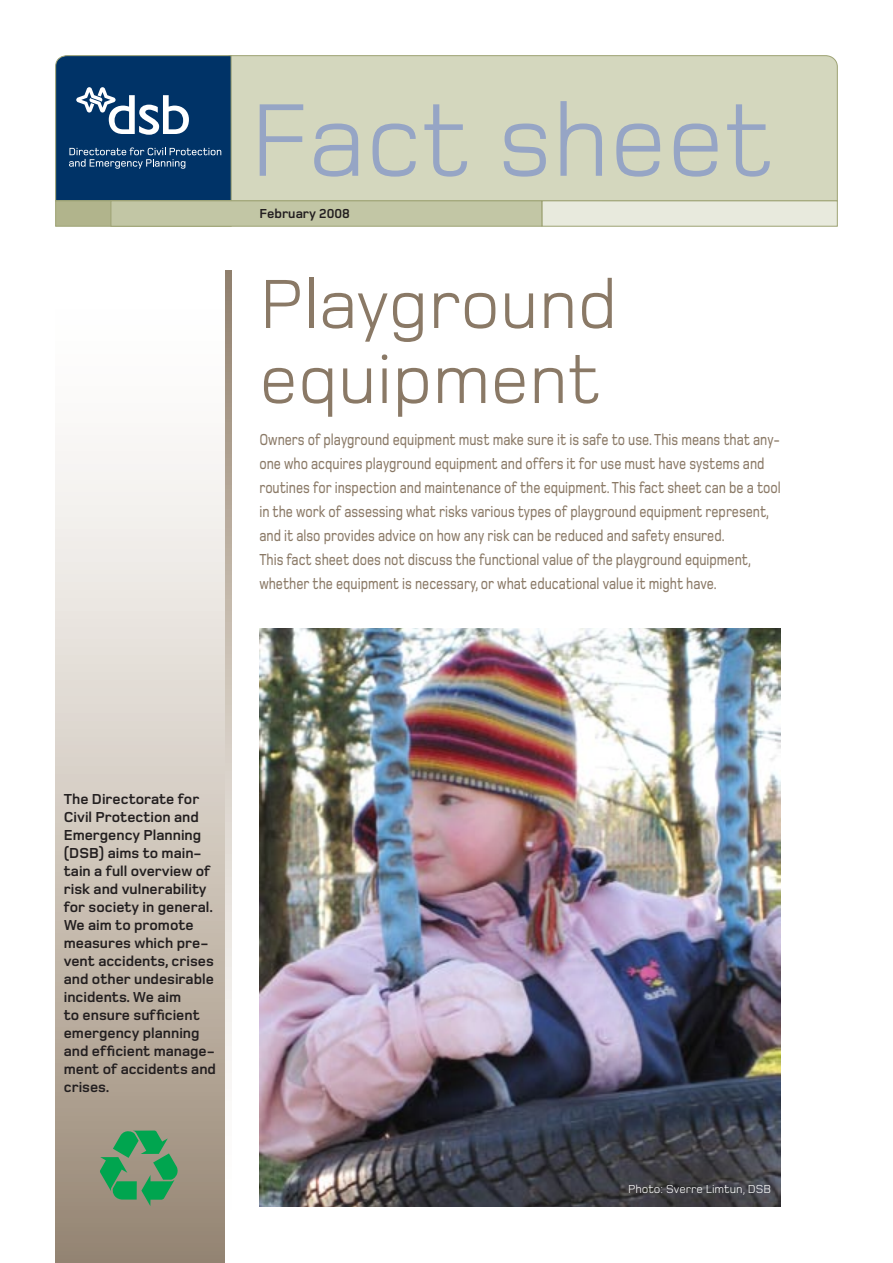
<style>
.page{position:relative;width:893px;height:1263px;background:#fff}
.page>*{position:absolute;margin:0;border:0;box-sizing:border-box;transform-origin:0 0}
.t1{font:107.1px "Foundry Monoline";color:#96a5c5}
.t2{font:72px/75px "Foundry Monoline";color:#8a7966}
.t3{font:500 16.5px/24px "Foundry Monoline";color:#8a7966;scale:.8 1}
.t4{font:700 15px/18px "Foundry Monoline";color:#231f20}
.t5{font:700 13.5px "Foundry Monoline";color:#231f20}
.Brødtekst{font:12px "Foundry Monoline";color:#fff}
</style>
<div class="page">
<div style="left:55px;top:270px;width:170px;height:993px;background:linear-gradient(to bottom,#fff,#9d8d79)"></div>
<svg style="left:225px;top:270px;width:6px;height:811px;background:#cac1b6"></svg>
<svg style="left:100px;top:1130px;width:78px;height:76px;background:#5a9b6b"></svg>
<div style="left:232px;top:55px;width:606px;height:145px;background:#d4d7be"></div>
<div style="left:542px;top:201px;width:295px;height:25px;background:#e8eadd"></div>
<div style="left:542px;top:200px;width:296px;height:27px;border:1px solid #9ea374"></div>
<div style="left:56px;top:201px;width:175px;height:25px;background:#b1b48c"></div>
<div style="left:55px;top:200px;width:177px;height:27px;border:1px solid #9ea374"></div>
<div style="left:111px;top:201px;width:431px;height:25px;background:#c2c6a5"></div>
<div style="left:111px;top:200px;width:431px;height:27px;border:1px solid #9ea374"></div>
<img style="left:259px;top:628px;width:521px;height:578px">
<svg style="left:55px;top:55px;width:177px;height:146px;background:#1c4975"></svg>
<p class="t1" style="left:250px;top:81px;width:525px">Fact sheet</p>
<p class="t5" style="left:259px;top:206px;width:92px">February 2008</p>
<p class="t2" style="left:259px;top:266px;width:360px">Playground equipment</p>
<p class="t3" style="left:259px;top:427px;width:653px">Owners of playground equipment must make sure it is safe to use. This means that any&shy;one who acquires playground equipment and offers it for use must have systems and routines for inspection and maintenance of the equipment. This fact sheet can be a tool in the work of assessing what risks various types of playground equipment represent, and it also provides advice on how any risk can be reduced and safety ensured.</p>
<p class="t3" style="left:259px;top:547px;width:616px">This fact sheet does not discuss the functional value of the playground equipment, whether the equipment is necessary, or what educational value it might have.</p>
<p class="t4" style="left:64px;top:790px;width:154px">The Directorate for<br>Civil Protection and<br>Emergency Planning (DSB) aims to main&shy;tain a full overview of risk and vulnerability for society in general.<br>We aim to promote measures which pre&shy;vent accidents, crises and other undesirable incidents. We aim<br>to ensure sufficient emergency planning and efficient manage&shy;ment of accidents and crises.</p>
<p class="Brødtekst" style="left:628px;top:1182px;width:145px">Photo: Sverre Limtun, DSB</p>
</div>
